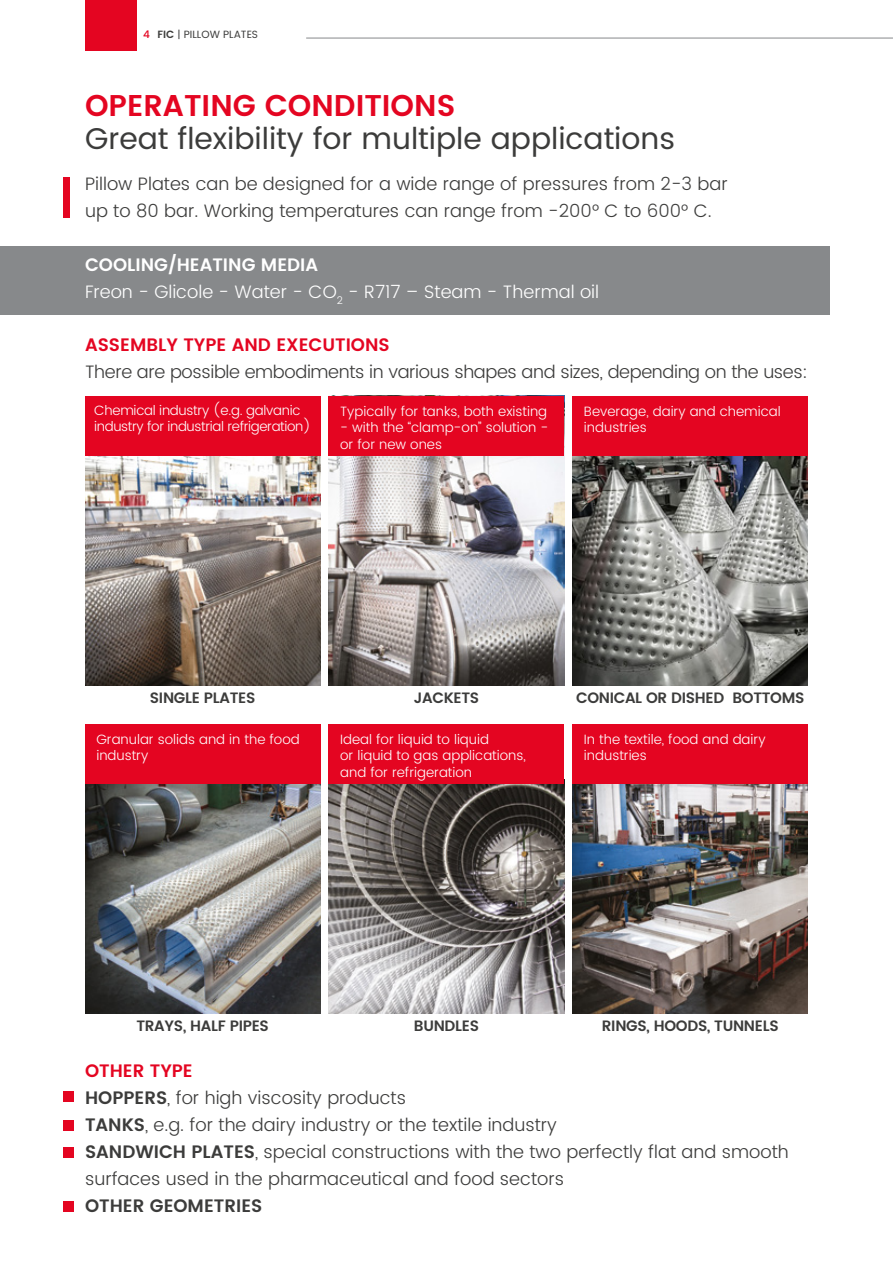
<style>
.page{position:relative;width:893px;height:1263px;background:#fff}
.page>*{position:absolute;margin:0;border:0;box-sizing:border-box;transform-origin:0 0}
.t1{font:30px "Poppins";color:#3c3c3b}
.t2{font:600 30px "Poppins";color:#e40521}
.t3{font:300 18px/27px "Poppins";color:#3c3c3b}
.t4{font:300 18px "Poppins";letter-spacing:-.02em;color:#3c3c3b}
.t5{font:300 18px/27px "Poppins";color:#fff}
.t6{font:600 18px "Poppins";color:#e40521}
.t7{font:600 18px "Poppins";color:#3c3c3b}
.t8{font:600 15px "Poppins";letter-spacing:-.02em;color:#3c3c3b}
.t9{font:300 13.5px/16.5px "Poppins";color:#fff}
.t10{font:300 13.5px/16.5px "Poppins";letter-spacing:-.025em;color:#fff}
.t11{font:10.5px "Poppins";color:#3c3c3b}
.s1{font-weight:500;color:#e40521}
.s2{font-weight:600}
.s3{font-weight:600;color:#e40521}
</style>
<div class="page">
<div style="left:85px;top:0;width:51px;height:51px;background:#e40521"></div>
<hr style="left:306px;top:38px;width:587px;height:1px;background:#87898b">
<img style="left:329px;top:784px;width:235px;height:229px">
<img style="left:85px;top:784px;width:235px;height:230px">
<img style="left:329px;top:455px;width:235px;height:230px">
<img style="left:573px;top:784px;width:235px;height:230px">
<div style="left:0;top:247px;width:829px;height:68px;background:#87898b"></div>
<div style="left:64px;top:177px;width:6px;height:40px;background:#e40521"></div>
<div style="left:64px;top:1092px;width:10px;height:10px;background:#e40521"></div>
<div style="left:64px;top:1120px;width:10px;height:10px;background:#e40521"></div>
<div style="left:64px;top:1147px;width:10px;height:10px;background:#e40521"></div>
<div style="left:64px;top:1202px;width:10px;height:10px;background:#e40521"></div>
<img style="left:85px;top:455px;width:235px;height:230px">
<img style="left:573px;top:455px;width:235px;height:230px">
<div style="left:85px;top:396px;width:235px;height:59px;background:#e40521"></div>
<div style="left:85px;top:724px;width:235px;height:60px;background:#e40521"></div>
<div style="left:329px;top:396px;width:235px;height:59px;background:#e40521"></div>
<div style="left:329px;top:724px;width:235px;height:60px;background:#e40521"></div>
<div style="left:573px;top:396px;width:235px;height:59px;background:#e40521"></div>
<div style="left:573px;top:724px;width:235px;height:60px;background:#e40521"></div>
<p class="t11" style="left:143px;top:27px;width:116px"><span class="s1">4</span> <span class="s2">FIC</span> | PILLOW PLATES</p>
<h1 class="t2" style="left:85px;top:83px;width:372px">OPERATING CONDITIONS</h1>
<h1 class="t1" style="left:85px;top:117px;width:592px">Great flexibility for multiple applications</h1>
<p class="t3" style="left:85px;top:171px;width:644px">Pillow Plates can be designed for a wide range of pressures from 2-3 bar up to 80 bar. Working temperatures can range from -200° C to 600° C.</p>
<p class="t5" style="left:85px;top:252px;width:516px"><span class="s2">COOLING/HEATING MEDIA<br></span>Freon - Glicole - Water - CO<sub>2</sub> - R717 – Steam - Thermal oil</p>
<p class="t6" style="left:85px;top:331px;width:306px">ASSEMBLY TYPE AND EXECUTIONS</p>
<p class="t4" style="left:85px;top:358px;width:724px">There are possible embodiments in various shapes and sizes, depending on the uses:</p>
<p class="t10" style="left:94px;top:402px;width:218px">Chemical industry (e.g. galvanic industry for industrial refrigeration)</p>
<p class="t9" style="left:340px;top:403px;width:209px">Typically for tanks, both existing</p>
<p class="t9" style="left:340px;top:420px;width:210px">- with the “clamp-on” solution - or for new ones</p>
<p class="t9" style="left:584px;top:403px;width:198px">Beverage, dairy and chemical industries</p>
<p class="t8" style="left:150px;top:686px;width:107px">SINGLE PLATES</p>
<p class="t9" style="left:96px;top:731px;width:205px">Granular solids and in the food industry</p>
<p class="t8" style="left:414px;top:686px;width:67px">JACKETS</p>
<p class="t9" style="left:340px;top:731px;width:187px">Ideal for liquid to liquid<br>or liquid to gas applications, and for refrigeration</p>
<p class="t8" style="left:576px;top:686px;width:230px">CONICAL OR DISHED BOTTOMS</p>
<p class="t9" style="left:584px;top:731px;width:183px">In the textile, food and dairy industries</p>
<p class="t8" style="left:136px;top:1014px;width:134px">TRAYS, HALF PIPES</p>
<p class="t8" style="left:414px;top:1014px;width:67px">BUNDLES</p>
<p class="t8" style="left:602px;top:1014px;width:178px">RINGS, HOODS, TUNNELS</p>
<p class="t3" style="left:85px;top:1058px;width:705px"><span class="s3">OTHER TYPE<br></span><span class="s2">HOPPERS</span>, for high viscosity products<br><span class="s2">TANKS</span>, e.g. for the dairy industry or the textile industry<br><span class="s2">SANDWICH PLATES</span>, special constructions with the two perfectly flat and smooth surfaces used in the pharmaceutical and food sectors</p>
<p class="t7" style="left:85px;top:1192px;width:179px">OTHER GEOMETRIES</p>
</div>
